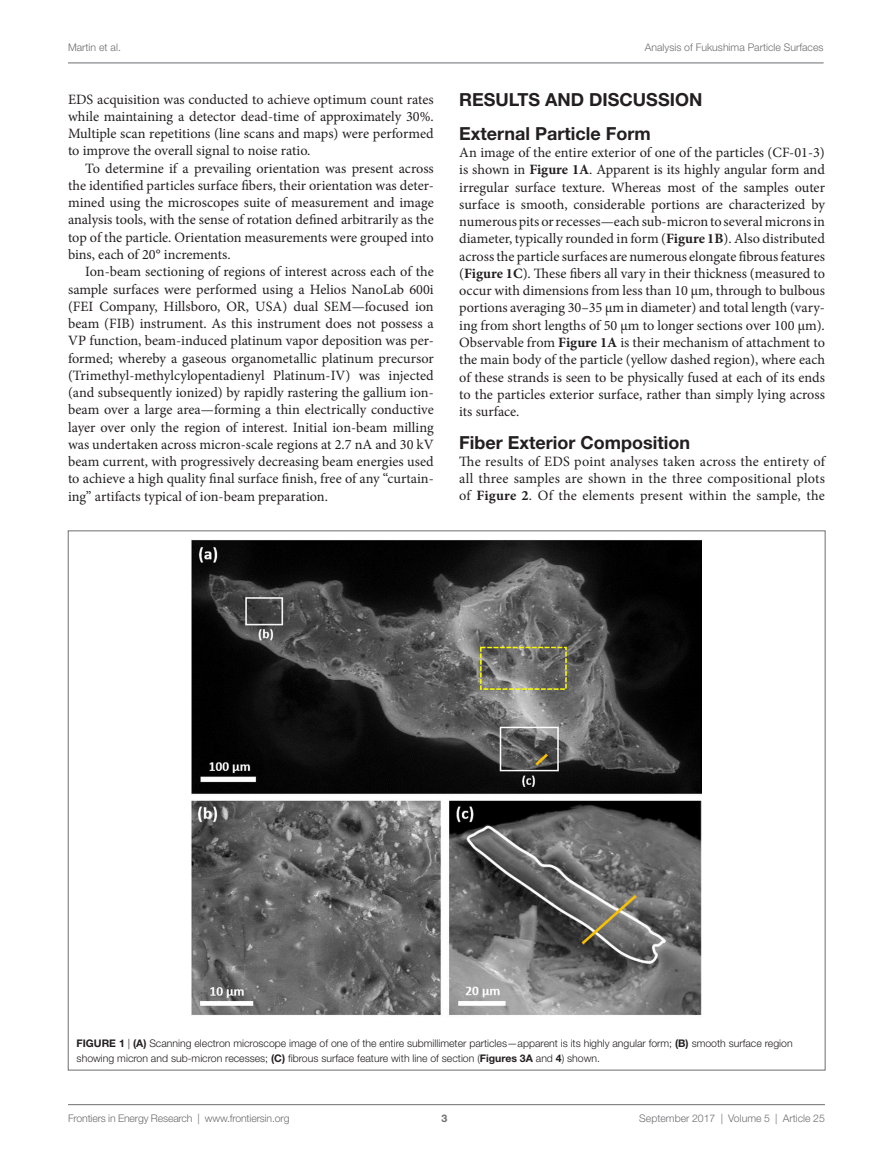
<style>
.page{position:relative;width:893px;height:1170px;background:#fff}
.page>*{position:absolute;margin:0;border:0;box-sizing:border-box;transform-origin:0 0}
.t1{font:700 18px/33.8px "Helvetica Neue LT Std";color:#231f20}
.t2{font:14.25px/17.2px "Minion Pro";color:#231f20;text-align:justify}
.t3{font:300 10.5px/14.2px "Helvetica Neue LT Std";color:#231f20}
.t4{font:300 10.5px "Helvetica Neue LT Std";color:#6c6d70}
.t5{font:700 10.5px "Helvetica Neue LT Std";color:#6c6d70}
.s1{font-weight:700}
</style>
<div class="page">
<img style="left:192px;top:540px;width:510px;height:476px">
<hr style="left:68px;top:1104px;width:757px;height:1px;background:#6c6d70">
<hr style="left:68px;top:63px;width:755px;height:1px;background:#6c6d70">
<p class="t4" style="left:68px;top:41px;width:54px">Martin et al.</p>
<p class="t4" style="left:645px;top:41px;width:180px">Analysis of Fukushima Particle Surfaces</p>
<p class="t2" style="left:68px;top:90px;width:367px">EDS acquisition was conducted to achieve optimum count rates while maintaining a detector dead-time of approximately 30%.<br>Multiple scan repetitions (line scans and maps) were performed to improve the overall signal to noise ratio.</p>
<p class="t2" style="left:68px;top:159px;width:367px;text-indent:17px">To determine if a prevailing orientation was present across the identified particles surface fibers, their orientation was deter&shy;mined using the microscopes suite of measurement and image analysis tools, with the sense of rotation defined arbitrarily as the top of the particle. Orientation measurements were grouped into bins, each of 20° increments.</p>
<p class="t2" style="left:68px;top:263px;width:367px;text-indent:17px">Ion-beam sectioning of regions of interest across each of the sample surfaces were performed using a Helios NanoLab 600i (FEI Company, Hillsboro, OR, USA) dual SEM—focused ion beam (FIB) instrument. As this instrument does not possess a VP function, beam-induced platinum vapor deposition was per&shy;formed; whereby a gaseous organometallic platinum precursor (Trimethyl-methylcylopentadienyl Platinum-IV) was injected (and subsequently ionized) by rapidly rastering the gallium ion&shy;beam over a large area—forming a thin electrically conductive layer over only the region of interest. Initial ion-beam milling was undertaken across micron-scale regions at 2.7 nA and 30 kV beam current, with progressively decreasing beam energies used to achieve a high quality final surface finish, free of any “curtain&shy;ing” artifacts typical of ion-beam preparation.</p>
<p class="t1" style="left:459px;top:82px;width:242px;text-indent:36px">ULTS AN D DISCUSSION<br>External Particle Form</p>
<p class="t2" style="left:459px;top:144px;width:367px">An image of the entire exterior of one of the particles (CF-01-3) is shown in <span class="s1">Figure 1A</span>. Apparent is its highly angular form and irregular surface texture. Whereas most of the samples outer surface is smooth, considerable portions are characterized by numerous pits or recesses—each sub-micron to several microns in diameter, typically rounded in form (<span class="s1">Figure 1B</span>). Also distributed across the particle surfaces are numerous elongate fibrous features (<span class="s1">Figure 1C</span>). These fibers all vary in their thickness (measured to occur with dimensions from less than 10 µm, through to bulbous portions averaging 30–35 µm in diameter) and total length (vary&shy;ing from short lengths of 50 µm to longer sections over 100 µm).<br>Observable from <span class="s1">Figure 1A</span> is their mechanism of attachment to the main body of the particle (yellow dashed region), where each of these strands is seen to be physically fused at each of its ends to the particles exterior surface, rather than simply lying across its surface.</p>
<p class="t1" style="left:459px;top:425px;width:232px">Fiber Exterior Composition</p>
<p class="t2" style="left:459px;top:453px;width:367px">The results of EDS point analyses taken across the entirety of all three samples are shown in the three compositional plots of <span class="s1">Figure 2</span>. Of the elements present within the sample, the</p>
<p class="t1" style="left:459px;top:82px;width:13px">RES</p>
<p class="t3" style="left:77px;top:1036px;width:717px"><span class="s1">Figure 1</span> | <span class="s1">(A)</span> Scanning electron microscope image of one of the entire submillimeter particles—apparent is its highly angular form; <span class="s1">(B)</span> smooth surface region showing micron and sub-micron recesses; <span class="s1">(C)</span> fibrous surface feature with line of section (<span class="s1">Figures 3A</span> and <span class="s1">4</span>) shown.</p>
<p class="t4" style="left:68px;top:1111px;width:223px">Frontiers in Energy Research | www.frontiersin.org</p>
<p class="t4" style="left:639px;top:1111px;width:187px">September 2017 | Volume 5 | Article 25</p>
<p class="t5" style="left:441px;top:1111px;width:7px">3</p>
</div>
